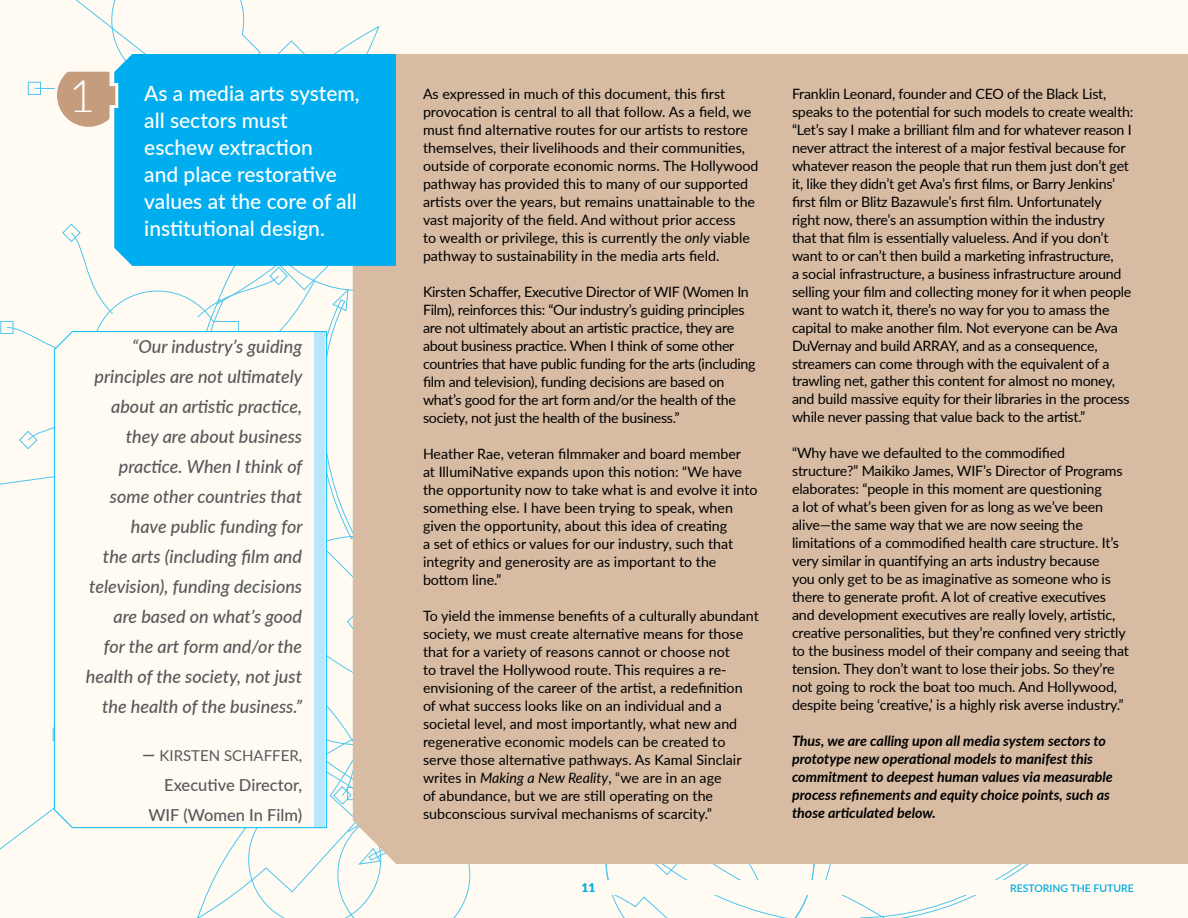
<style>
.page{position:relative;width:1188px;height:918px;background:#fffbf2}
.page>*{position:absolute;margin:0;border:0;box-sizing:border-box;transform-origin:0 0}
.t1{font:300 45px "Lato";color:#fff}
.t2{font:500 21px/27px "Lato";color:#fff}
.t3{font:italic 500 18px/30px "Lato";color:#58595b;text-align:right}
.t4{font:500 16.5px/30px "Lato";color:#58595b;text-align:right}
.t5{font:15px "Lato";color:#58595b}
.t6{font:14.25px/18px "Lato";letter-spacing:-.01em;color:#000}
.t7{font:italic 700 14.25px/18px "Lato";color:#000}
.t8{font:900 12px "Lato";color:#00aeef}
.t9{font:600 10.5px "Lato";color:#00aeef}
.s1{font-style:italic}
.s2{font-weight:500;font-style:italic;font-size:18px}
</style>
<div class="page">
<svg style="left:0;top:0;width:380px;height:850px"></svg>
<svg style="left:197px;top:706px;width:274px;height:212px"></svg>
<svg style="left:605px;top:864px;width:424px;height:54px"></svg>
<div style="left:588px;top:880px;width:561px;height:15px;background:#fffbf2"></div>
<div style="left:353px;top:54px;width:835px;height:810px;background:#d7bba3"></div>
<div style="left:114px;top:54px;width:282px;height:212px;background:#00aeef"></div>
<svg style="left:34px;top:67px;width:127px;height:64px"></svg>
<svg style="left:54px;top:331px;width:273px;height:497px"></svg>
<h1 class="t1" style="left:69px;top:65px;width:28px">1</h1>
<p class="t6" style="left:423px;top:84px;width:337px">As expressed in much of this document, this first provocation is central to all that follow. As a field, we must find alternative routes for our artists to restore themselves, their livelihoods and their communities, outside of corporate economic norms. The Hollywood pathway has provided this to many of our supported artists over the years, but remains unattainable to the vast majority of the field. And without prior access<br>to wealth or privilege, this is currently the <span class="s1">only</span> viable pathway to sustainability in the media arts field.</p>
<p class="t6" style="left:423px;top:282px;width:334px">Kirsten Schaffer, Executive Director of WIF (Women In Film), reinforces this: “Our industry’s guiding principles are not ultimately about an artistic practice, they are about business practice. When I think of some other countries that have public funding for the arts (including film and television), funding decisions are based on what’s good for the art form and/or the health of the society, not just the health of the business.”</p>
<p class="t6" style="left:423px;top:444px;width:336px">Heather Rae, veteran filmmaker and board member<br>at IllumiNative expands upon this notion: “We have the opportunity now to take what is and evolve it into something else. I have been trying to speak, when given the opportunity, about this idea of creating<br>a set of ethics or values for our industry, such that integrity and generosity are as important to the bottom line.”</p>
<p class="t6" style="left:423px;top:606px;width:337px">To yield the immense benefits of a culturally abundant society, we must create alternative means for those that for a variety of reasons cannot or choose not<br>to travel the Hollywood route. This requires a re&shy;envisioning of the career of the artist, a redefinition of what success looks like on an individual and a societal level, and most importantly, what new and regenerative economic models can be created to serve those alternative pathways. As Kamal Sinclair writes in <span class="s1">Making a New Reality</span>, “we are in an age<br>of abundance, but we are still operating on the subconscious survival mechanisms of scarcity.”</p>
<h2 class="t2" style="left:144px;top:79px;width:217px">As a media arts system, all sectors must eschew extraction<br>and place restorative values at the core of all institutional design.</h2>
<p class="t3" style="left:86px;top:331px;width:218px">“Our industry’s guiding principles are not ultimately about an artistic practice, they are about business practice. When I think of some other countries that have public funding for<br>the arts (including film and television), funding decisions are based on what’s good<br>for the art form and/or the health of the society, not just the health of the business.”</p>
<p class="t5" style="left:142px;top:745px;width:37px"><span class="s2">—</span> Kirsten</p>
<p class="t5" style="left:224px;top:745px;width:19px">Schaffer</p>
<p class="t5" style="left:299px;top:745px;width:5px">,</p>
<p class="t4" style="left:148px;top:769px;width:155px">Executive Director,<br>WIF (Women In Film)</p>
<p class="t6" style="left:792px;top:84px;width:343px">Franklin Leonard, founder and CEO of the Black List, speaks to the potential for such models to create wealth: “Let’s say I make a brilliant film and for whatever reason I never attract the interest of a major festival because for whatever reason the people that run them just don’t get it, like they didn’t get Ava’s first films, or Barry Jenkins’ first film or Blitz Bazawule’s first film. Unfortunately right now, there’s an assumption within the industry<br>that that film is essentially valueless. And if you don’t want to or can’t then build a marketing infrastructure,<br>a social infrastructure, a business infrastructure around selling your film and collecting money for it when people want to watch it, there’s no way for you to amass the capital to make another film. Not everyone can be Ava DuVernay and build ARRAY, and as a consequence, streamers can come through with the equivalent of a trawling net, gather this content for almost no money, and build massive equity for their libraries in the process while never passing that value back to the artist.”</p>
<p class="t6" style="left:792px;top:444px;width:338px">“Why have we defaulted to the commodified structure?” Maikiko James, WIF’s Director of Programs elaborates: “people in this moment are questioning<br>a lot of what’s been given for as long as we’ve been alive—the same way that we are now seeing the limitations of a commodified health care structure. It’s very similar in quantifying an arts industry because<br>you only get to be as imaginative as someone who is there to generate profit. A lot of creative executives and development executives are really lovely, artistic, creative personalities, but they’re confined very strictly to the business model of their company and seeing that tension. They don’t want to lose their jobs. So they’re not going to rock the boat too much. And Hollywood, despite being ‘creative,’ is a highly risk averse industry.”</p>
<p class="t7" style="left:792px;top:732px;width:322px">Thus, we are calling upon all media system sectors to prototype new operational models to manifest this commitment to deepest human values via measurable process refinements and equity choice points, such as those articulated below.</p>
<p class="t8" style="left:582px;top:878px;width:15px">11</p>
<p class="t9" style="left:1010px;top:880px;width:125px">RESTORING THE FUTURE</p>
</div>
